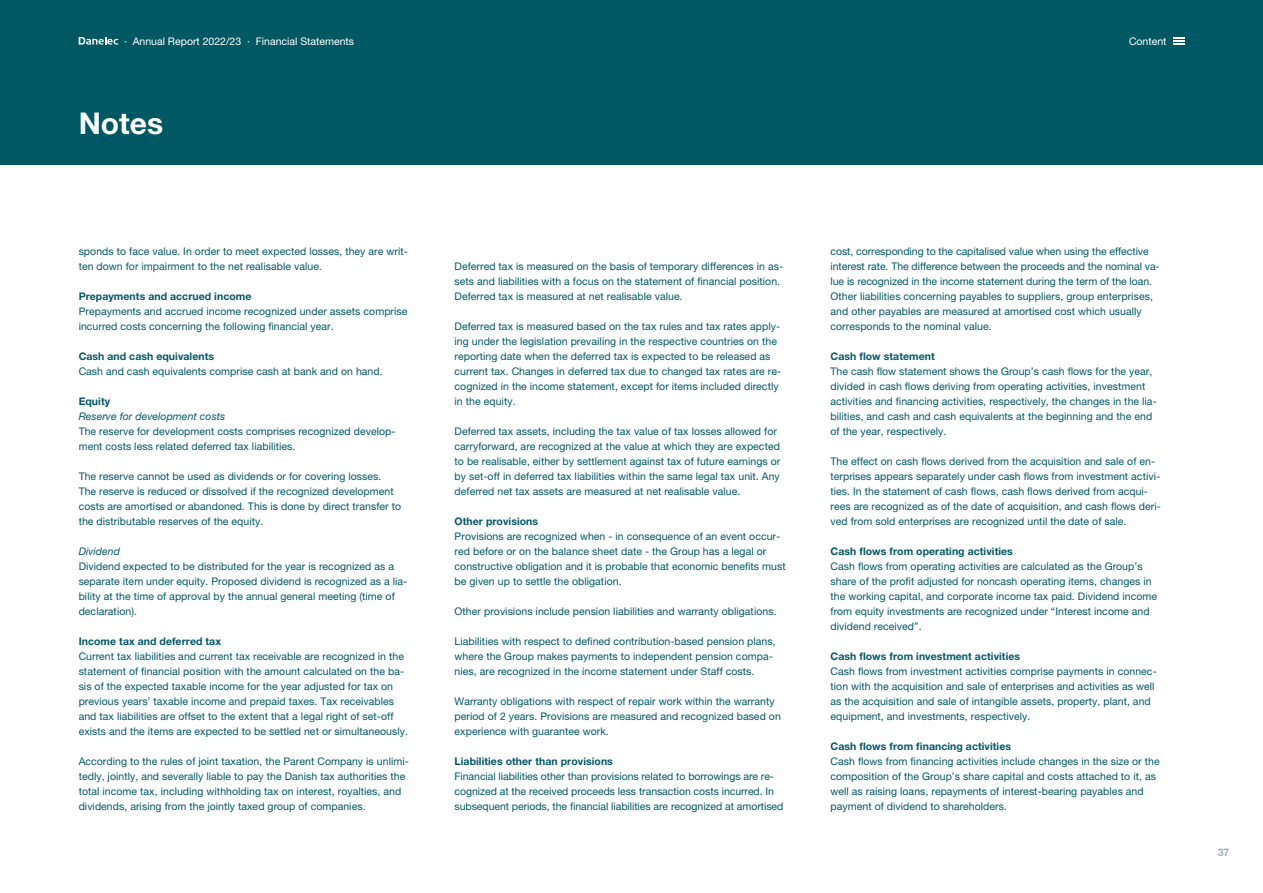
<style>
.page{position:relative;width:1263px;height:893px;background:#fff}
.page>*{position:absolute;margin:0;border:0;box-sizing:border-box;transform-origin:0 0}
.Headings__BACKEND{font:700 30px "Helvetica Neue LT Pro";color:#fff}
.Body{font:10.5px/15px "Helvetica Neue LT Pro";letter-spacing:.005em;color:#005865}
.Body_BOLD{font:700 10.5px "Helvetica Neue LT Pro";letter-spacing:.005em;color:#005865}
.t1{font:10.5px "Helvetica Neue LT Pro";color:#fff}
.Body-2{font:italic 10.5px "Helvetica Neue LT Pro";letter-spacing:.005em;color:#005865}
.Body-3{font:700 10.5px "Helvetica Neue LT Pro";letter-spacing:.005em;color:#005865}
.t2{font:700 10.5px "Helvetica Neue LT Pro";color:#99b1b3}
</style>
<div class="page">
<div style="left:0;top:0;width:1263px;height:165px;background:#005865"></div>
<svg style="left:79px;top:37px;width:39px;height:8px"></svg>
<svg style="left:1173px;top:37px;width:11px;height:8px"></svg>
<p class="t1" style="left:124px;top:35px;width:232px">· Annual Report 2022/23 · Financial Statements</p>
<p class="t1" style="left:1129px;top:35px;width:39px">Content</p>
<p class="Headings__BACKEND" style="left:79px;top:105px;width:86px">Notes</p>
<p class="Body" style="left:79px;top:244px;width:331px">sponds to face value. In order to meet expected losses, they are writ&shy;ten down for impairment to the net realisable value.</p>
<p class="Body_BOLD" style="left:79px;top:290px;width:174px">Prepayments and accrued income</p>
<p class="Body" style="left:79px;top:304px;width:330px">Prepayments and accrued income recognized under assets comprise incurred costs concerning the following financial year.</p>
<p class="Body-3" style="left:79px;top:350px;width:137px">Cash and cash equivalents</p>
<p class="Body" style="left:79px;top:364px;width:306px">Cash and cash equivalents comprise cash at bank and on hand.</p>
<p class="Body_BOLD" style="left:79px;top:395px;width:33px">Equity</p>
<p class="Body-2" style="left:79px;top:410px;width:148px">Reserve for development costs</p>
<p class="Body" style="left:79px;top:424px;width:318px">The reserve for development costs comprises recognized develop&shy;ment costs less related deferred tax liabilities.</p>
<p class="Body" style="left:79px;top:469px;width:304px">The reserve cannot be used as dividends or for covering losses.</p>
<p class="Body" style="left:79px;top:484px;width:324px">The reserve is reduced or dissolved if the recognized development costs are amortised or abandoned. This is done by direct transfer to the distributable reserves of the equity.</p>
<p class="Body-2" style="left:79px;top:545px;width:43px">Dividend</p>
<p class="Body" style="left:79px;top:559px;width:330px">Dividend expected to be distributed for the year is recognized as a separate item under equity. Proposed dividend is recognized as a lia&shy;bility at the time of approval by the annual general meeting (time of declaration).</p>
<p class="Body_BOLD" style="left:79px;top:635px;width:144px">Income tax and deferred tax</p>
<p class="Body" style="left:79px;top:649px;width:331px">Current tax liabilities and current tax receivable are recognized in the statement of financial position with the amount calculated on the ba&shy;sis of the expected taxable income for the year adjusted for tax on previous years’ taxable income and prepaid taxes. Tax receivables and tax liabilities are offset to the extent that a legal right of set-off exists and the items are expected to be settled net or simultaneously.</p>
<p class="Body" style="left:79px;top:754px;width:332px">According to the rules of joint taxation, the Parent Company is unlimi&shy;tedly, jointly, and severally liable to pay the Danish tax authorities the total income tax, including withholding tax on interest, royalties, and dividends, arising from the jointly taxed group of companies.</p>
<p class="Body" style="left:455px;top:259px;width:330px">Deferred tax is measured on the basis of temporary differences in as&shy;sets and liabilities with a focus on the statement of financial position.<br>Deferred tax is measured at net realisable value.</p>
<p class="Body" style="left:455px;top:319px;width:328px">Deferred tax is measured based on the tax rules and tax rates apply&shy;ing under the legislation prevailing in the respective countries on the reporting date when the deferred tax is expected to be released as current tax. Changes in deferred tax due to changed tax rates are re&shy;cognized in the income statement, except for items included directly in the equity.</p>
<p class="Body" style="left:455px;top:424px;width:327px">Deferred tax assets, including the tax value of tax losses allowed for carryforward, are recognized at the value at which they are expected to be realisable, either by settlement against tax of future earnings or by set-off in deferred tax liabilities within the same legal tax unit. Any deferred net tax assets are measured at net realisable value.</p>
<p class="Body_BOLD" style="left:455px;top:515px;width:85px">Other provisions</p>
<p class="Body" style="left:455px;top:529px;width:333px">Provisions are recognized when - in consequence of an event occur&shy;red before or on the balance sheet date - the Group has a legal or constructive obligation and it is probable that economic benefits must be given up to settle the obligation.</p>
<p class="Body" style="left:455px;top:604px;width:323px">Other provisions include pension liabilities and warranty obligations.</p>
<p class="Body" style="left:455px;top:634px;width:323px">Liabilities with respect to defined contribution-based pension plans, where the Group makes payments to independent pension compa&shy;nies, are recognized in the income statement under Staff costs.</p>
<p class="Body" style="left:455px;top:694px;width:328px">Warranty obligations with respect of repair work within the warranty period of 2 years. Provisions are measured and recognized based on experience with guarantee work.</p>
<p class="Body_BOLD" style="left:455px;top:755px;width:160px">Liabilities other than provisions</p>
<p class="Body" style="left:455px;top:769px;width:330px">Financial liabilities other than provisions related to borrowings are re&shy;cognized at the received proceeds less transaction costs incurred. In subsequent periods, the financial liabilities are recognized at amortised</p>
<p class="Body" style="left:830px;top:244px;width:331px">cost, corresponding to the capitalised value when using the effective interest rate. The difference between the proceeds and the nominal va&shy;lue is recognized in the income statement during the term of the loan.</p>
<p class="Body" style="left:830px;top:289px;width:324px">Other liabilities concerning payables to suppliers, group enterprises, and other payables are measured at amortised cost which usually corresponds to the nominal value.</p>
<p class="Body_BOLD" style="left:830px;top:350px;width:106px">Cash flow statement</p>
<p class="Body" style="left:830px;top:364px;width:328px">The cash flow statement shows the Group’s cash flows for the year, divided in cash flows deriving from operating activities, investment activities and financing activities, respectively, the changes in the lia&shy;bilities, and cash and cash equivalents at the beginning and the end of the year, respectively.</p>
<p class="Body" style="left:830px;top:454px;width:332px">The effect on cash flows derived from the acquisition and sale of en&shy;terprises appears separately under cash flows from investment activi&shy;ties. In the statement of cash flows, cash flows derived from acqui&shy;rees are recognized as of the date of acquisition, and cash flows deri&shy;ved from sold enterprises are recognized until the date of sale.</p>
<p class="Body_BOLD" style="left:830px;top:545px;width:184px">Cash flows from operating activities</p>
<p class="Body" style="left:830px;top:559px;width:328px">Cash flows from operating activities are calculated as the Group’s share of the profit adjusted for noncash operating items, changes in the working capital, and corporate income tax paid. Dividend income from equity investments are recognized under “Interest income and dividend received”.</p>
<p class="Body_BOLD" style="left:830px;top:650px;width:191px">Cash flows from investment activities</p>
<p class="Body" style="left:830px;top:664px;width:328px">Cash flows from investment activities comprise payments in connec&shy;tion with the acquisition and sale of enterprises and activities as well as the acquisition and sale of intangible assets, property, plant, and equipment, and investments, respectively.</p>
<p class="Body_BOLD" style="left:830px;top:740px;width:182px">Cash flows from financing activities</p>
<p class="Body" style="left:830px;top:754px;width:331px">Cash flows from financing activities include changes in the size or the composition of the Group’s share capital and costs attached to it, as well as raising loans, repayments of interest-bearing payables and payment of dividend to shareholders.</p>
<p class="t2" style="left:1218px;top:846px;width:13px">37</p>
</div>
